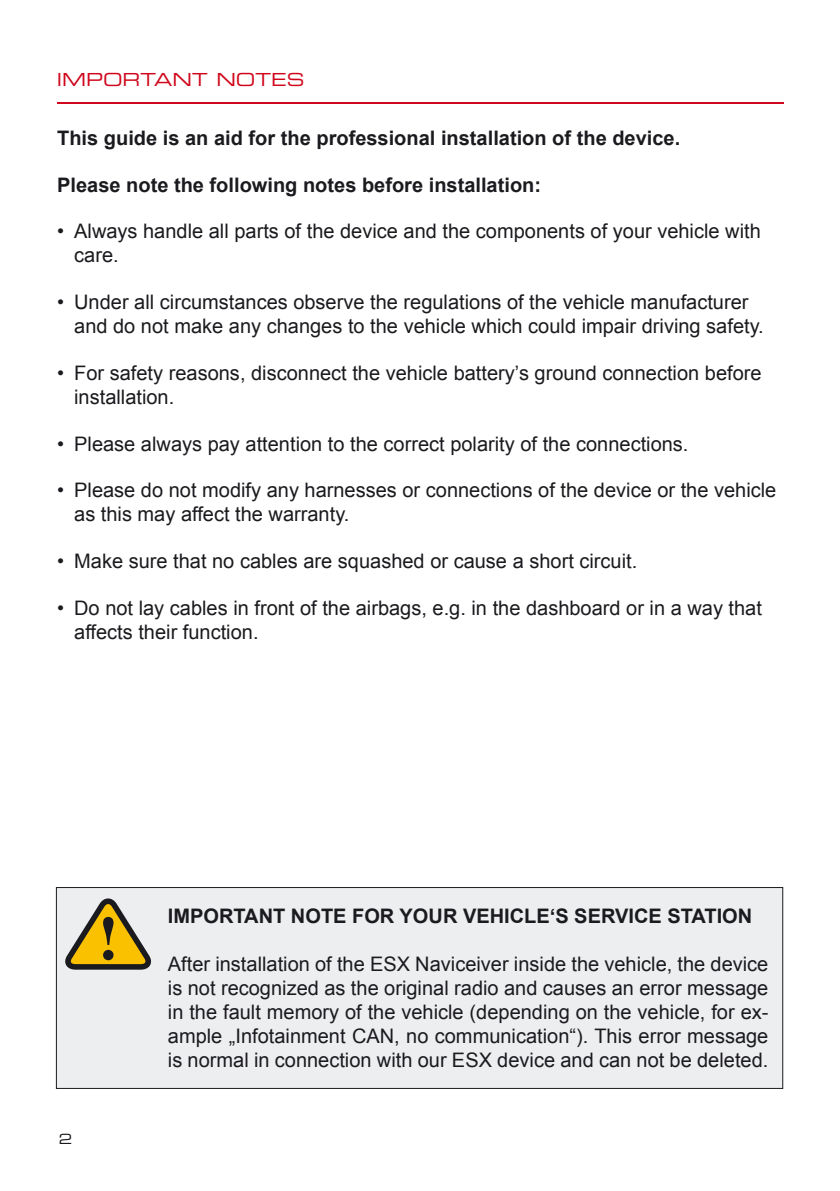
<style>
.page{position:relative;width:840px;height:1191px;background:#fff}
.page>*{position:absolute;margin:0;border:0;box-sizing:border-box;transform-origin:0 0}
.t1{font:20px/24px "Arial";color:#1b1b1f}
.t2{font:700 20px "Arial";color:#1b1b1f}
.t3{font:18px "Eurostile Extended Two";color:#d0071c}
.t4{font:14px "Eurostile Extended Two";color:#1b1b1f}
</style>
<div class="page">
<svg style="left:57px;top:102px;width:725px;height:2px"></svg>
<div style="left:55px;top:887px;width:728px;height:202px;background:#edeef0"></div>
<svg style="left:66px;top:892px;width:92px;height:80px;background:#c4b37a"></svg>
<p class="t3" style="left:57px;top:67px;width:249px">IMPORTANT NOTES</p>
<p class="t2" style="left:57px;top:125px;width:624px">This guide is an aid for the professional installation of the device.</p>
<p class="t2" style="left:57px;top:171px;width:485px">Please note the following notes before installation:</p>
<p class="t1" style="left:74px;top:220px;width:687px;text-indent:-17px">• Always handle all parts of the device and the components of your vehicle with care.</p>
<p class="t1" style="left:74px;top:290px;width:690px;text-indent:-17px">• Under all circumstances observe the regulations of the vehicle manufacturer and do not make any changes to the vehicle which could impair driving safety.</p>
<p class="t1" style="left:74px;top:361px;width:688px;text-indent:-17px">• For safety reasons, disconnect the vehicle battery’s ground connection before installation.</p>
<p class="t1" style="left:57px;top:432px;width:632px">• Please always pay attention to the correct polarity of the connections.</p>
<p class="t1" style="left:74px;top:478px;width:703px;text-indent:-17px">• Please do not modify any harnesses or connections of the device or the vehicle as this may affect the warranty.</p>
<p class="t1" style="left:57px;top:549px;width:581px">• Make sure that no cables are squashed or cause a short circuit.</p>
<p class="t1" style="left:74px;top:596px;width:689px;text-indent:-17px">• Do not lay cables in front of the airbags, e.g. in the dashboard or in a way that affects their function.</p>
<p class="t4" style="left:59px;top:1129px;width:15px">2</p>
<p class="t2" style="left:168px;top:903px;width:585px">IMPORTANT NOTE FOR YOUR VEHICLE‘S SERVICE STATION</p>
<p class="t1" style="left:168px;top:952px;width:601px;text-align:justify">After installation of the ESX Naviceiver inside the vehicle, the device is not recognized as the original radio and causes an error message in the fault memory of the vehicle (depending on the vehicle, for ex&shy;ample „Infotainment CAN, no communication“). This error message is normal in connection with our ESX device and can not be deleted.</p>
</div>
